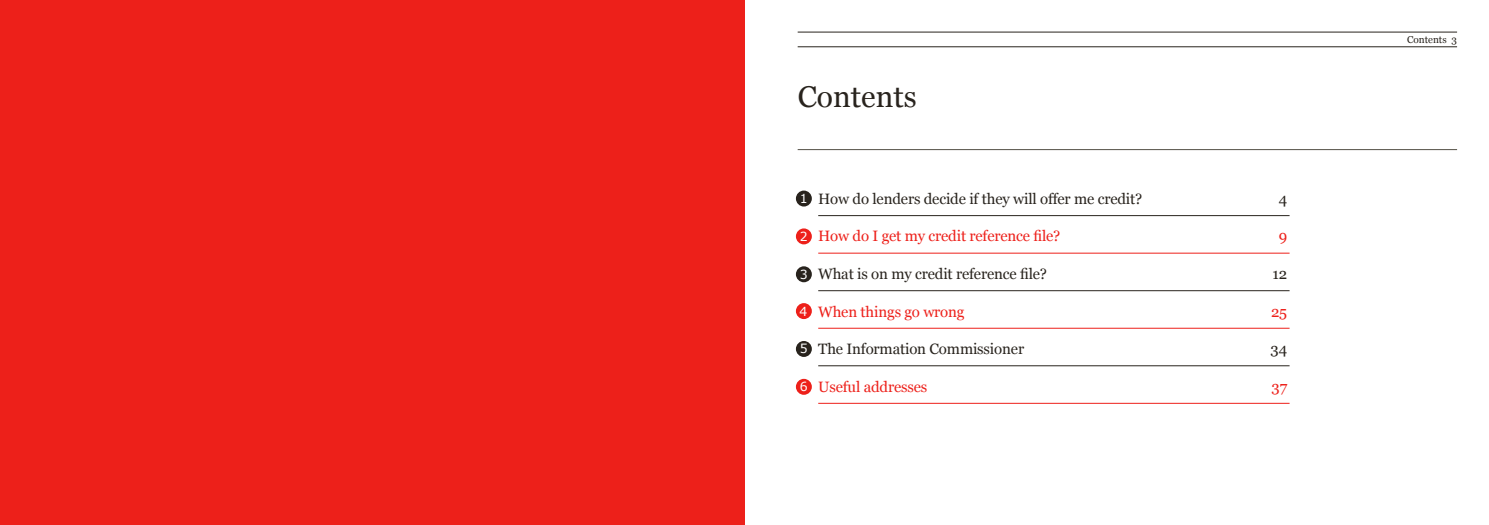
<style>
.page{position:relative;width:1489px;height:525px;background:#fff}
.page>*{position:absolute;margin:0;border:0;box-sizing:border-box;transform-origin:0 0}
.t1{font:30px "Georgia";color:#28231d}
.t2{font:15px "Georgia";letter-spacing:-.01em;color:#28231d}
.t3{font:15px "Georgia";letter-spacing:-.01em;color:#ed201a}
.t4{font:12.5px "Verdana";color:#fff}
.t5{font:10px "Georgia";color:#28231d}
</style>
<div class="page">
<div style="left:0;top:0;width:744px;height:524px;background:#ed201a"></div>
<hr style="left:797px;top:47px;width:659px;height:1px;background:#28231d">
<hr style="left:797px;top:32px;width:659px;height:1px;background:#28231d">
<hr style="left:818px;top:215px;width:471px;height:1px;background:#28231d">
<hr style="left:818px;top:252px;width:471px;height:1px;background:#ed201a">
<hr style="left:818px;top:290px;width:471px;height:1px;background:#28231d">
<hr style="left:818px;top:327px;width:471px;height:1px;background:#ed201a">
<hr style="left:818px;top:365px;width:471px;height:1px;background:#28231d">
<hr style="left:818px;top:402px;width:471px;height:1px;background:#ed201a">
<hr style="left:797px;top:149px;width:659px;height:1px;background:#535046">
<div style="left:795px;top:190px;width:16px;height:16px;background:#28231d;border-radius:50%"></div>
<div style="left:795px;top:303px;width:16px;height:16px;background:#ed201a;border-radius:50%"></div>
<div style="left:795px;top:228px;width:16px;height:16px;background:#ed201a;border-radius:50%"></div>
<div style="left:795px;top:341px;width:16px;height:16px;background:#28231d;border-radius:50%"></div>
<div style="left:795px;top:266px;width:16px;height:16px;background:#28231d;border-radius:50%"></div>
<div style="left:795px;top:378px;width:16px;height:16px;background:#ed201a;border-radius:50%"></div>
<h1 class="t1" style="left:797px;top:78px;width:121px">Contents</h1>
<p class="t4" style="left:799px;top:190px;width:9px">1</p>
<p class="t4" style="left:799px;top:227px;width:9px">2</p>
<p class="t4" style="left:799px;top:265px;width:9px">3</p>
<p class="t4" style="left:799px;top:302px;width:9px">4</p>
<p class="t4" style="left:799px;top:340px;width:9px">5</p>
<p class="t4" style="left:799px;top:378px;width:9px">6</p>
<p class="t2" style="left:818px;top:189px;width:325px">How do lenders decide if they will offer me credit?</p>
<p class="t2" style="left:1278px;top:189px;width:10px">4</p>
<p class="t3" style="left:818px;top:227px;width:244px">How do I get my credit reference file?</p>
<p class="t3" style="left:1278px;top:227px;width:10px">9</p>
<p class="t2" style="left:818px;top:264px;width:230px">What is on my credit reference file?</p>
<p class="t2" style="left:1272px;top:264px;width:16px">12</p>
<p class="t3" style="left:818px;top:302px;width:148px">When things go wrong</p>
<p class="t3" style="left:1270px;top:302px;width:18px">25</p>
<p class="t2" style="left:818px;top:339px;width:207px">The Information Commissioner</p>
<p class="t2" style="left:1270px;top:339px;width:18px">34</p>
<p class="t3" style="left:818px;top:377px;width:111px">Useful addresses</p>
<p class="t3" style="left:1271px;top:377px;width:17px">37</p>
<p class="t5" style="left:1406px;top:34px;width:52px">Contents 3</p>
</div>
